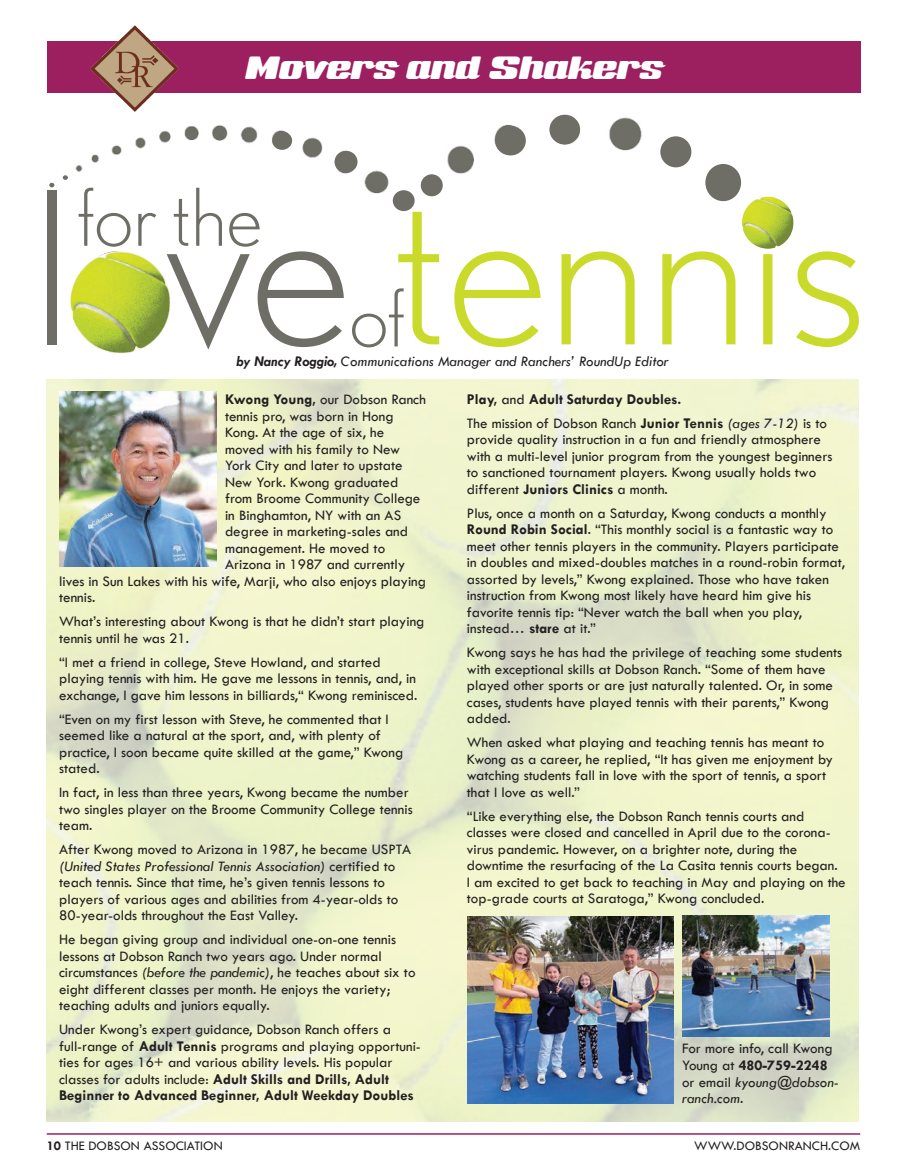
<style>
.page{position:relative;width:905px;height:1175px;background:#fff}
.page>*{position:absolute;margin:0;border:0;box-sizing:border-box;transform-origin:0 0}
.t1{font:300 225px "Nobel";color:#cada2b}
.t2{font:300 79.5px "Nobel";color:#6e6e66}
.t3{font:500 37.5px "Sneakers Script";color:#fff}
.t4{font:15px/16.5px "Tw Cen";color:#231f20}
.t5{font:700 15px/24px "Tw Cen";color:#231f20}
.t6{font:italic 15px "Tw Cen";color:#231f20}
.t7{font:13.5px "Tw Cen";color:#231f20}
.s1{color:#6e6e66}
.s2{color:#231f20}
.s3{font-weight:700}
.s4{font-weight:400}
.s5{font-weight:400;font-style:italic}
.s6{font-style:italic}
</style>
<div class="page">
<img style="left:46px;top:379px;width:813px;height:743px">
<div style="left:47px;top:41px;width:813px;height:51px;background:#9c1f5f"></div>
<img style="left:91px;top:25px;width:87px;height:75px">
<img style="left:682px;top:915px;width:147px;height:121px">
<img style="left:59px;top:391px;width:157px;height:176px">
<img style="left:51px;top:100px;width:689px;height:110px">
<div style="left:713px;top:175px;width:100px;height:80px;background:#fff"></div>
<div style="left:660px;top:131px;width:54px;height:52px;background:#fff"></div>
<div style="left:660px;top:136px;width:31px;height:31px;background:#6e6e66;border-radius:50%"></div>
<div style="left:705px;top:164px;width:36px;height:37px;background:#6e6e66;border-radius:50%"></div>
<img style="left:467px;top:916px;width:206px;height:187px">
<hr style="left:47px;top:1133px;width:813px;height:1px;background:#9c1f5f">
<img style="left:70px;top:251px;width:101px;height:103px">
<img style="left:742px;top:196px;width:51px;height:53px">
<div style="left:39px;top:179px;width:22px;height:11px;background:#fff"></div>
<div style="left:495px;top:126px;width:31px;height:29px;background:#6e6e66;border-radius:50%"></div>
<div style="left:549px;top:115px;width:31px;height:29px;background:#6e6e66;border-radius:50%"></div>
<div style="left:334px;top:151px;width:23px;height:22px;background:#6e6e66;border-radius:50%"></div>
<div style="left:407px;top:172px;width:41px;height:34px;background:#fff"></div>
<div style="left:421px;top:174px;width:22px;height:22px;background:#6e6e66;border-radius:50%"></div>
<div style="left:272px;top:131px;width:20px;height:19px;background:#6e6e66;border-radius:50%"></div>
<div style="left:378px;top:198px;width:31px;height:27px;background:#fff"></div>
<div style="left:393px;top:190px;width:21px;height:21px;background:#6e6e66;border-radius:50%"></div>
<svg style="left:49px;top:183px;width:5px;height:4px"></svg>
<div style="left:59px;top:173px;width:13px;height:10px;background:#fff"></div>
<svg style="left:63px;top:175px;width:5px;height:5px"></svg>
<p class="t3" style="left:245px;top:45px;width:419px">Movers and Shakers</p>
<p class="t1" style="left:33px;top:135px;width:836px"><span class="s1">l</span><span class="s2">o</span><span class="s1">ve</span> tennis</p>
<p class="t2" style="left:78px;top:172px;width:185px">for the</p>
<p class="t2" style="left:349px;top:272px;width:57px">of</p>
<p class="t6" style="left:237px;top:352px;width:434px"><span class="s3">by Nancy Roggio,</span> Communications Manager and Ranchers’ RoundUp Editor</p>
<p class="t5" style="left:467px;top:386px;width:361px">Play, <span class="s4">and</span> Adult Saturday Doubles.<br><span class="s4">The mission of Dobson Ranch</span> Junior Tennis <span class="s5">(ages 7-12)</span> <span class="s4">is to</span></p>
<p class="t4" style="left:467px;top:431px;width:367px">provide quality instruction in a fun and friendly atmosphere with a multi-level junior program from the youngest beginners to sanctioned tournament players. Kwong usually holds two different <span class="s3">Juniors Clinics</span> a month.</p>
<p class="t4" style="left:467px;top:505px;width:380px">Plus, once a month on a Saturday, Kwong conducts a monthly <span class="s3">Round Robin Social</span>. “This monthly social is a fantastic way to meet other tennis players in the community. Players participate in doubles and mixed-doubles matches in a round-robin format, assorted by levels,” Kwong explained. Those who have taken instruction from Kwong most likely have heard him give his favorite tennis tip: “Never watch the ball when you play, instead… <span class="s3">stare</span> at it.”</p>
<p class="t4" style="left:467px;top:644px;width:377px">Kwong says he has had the privilege of teaching some students with exceptional skills at Dobson Ranch. “Some of them have played other sports or are just naturally talented. Or, in some cases, students have played tennis with their parents,” Kwong added.</p>
<p class="t4" style="left:467px;top:734px;width:368px">When asked what playing and teaching tennis has meant to Kwong as a career, he replied, “It has given me enjoyment by watching students fall in love with the sport of tennis, a sport that I love as well.”</p>
<p class="t4" style="left:467px;top:808px;width:380px">“Like everything else, the Dobson Ranch tennis courts and classes were closed and cancelled in April due to the corona&shy;virus pandemic. However, on a brighter note, during the downtime the resurfacing of the La Casita tennis courts began.<br>I am excited to get back to teaching in May and playing on the top-grade courts at Saratoga,” Kwong concluded.</p>
<p class="t4" style="left:225px;top:391px;width:203px"><span class="s3">Kwong Young,</span> our Dobson Ranch</p>
<p class="t4" style="left:225px;top:407px;width:170px">tennis pro, was born in Hong</p>
<p class="t4" style="left:225px;top:424px;width:161px">Kong. At the age of six, he</p>
<p class="t4" style="left:225px;top:440px;width:177px">moved with his family to New</p>
<p class="t4" style="left:225px;top:457px;width:179px">York City and later to upstate</p>
<p class="t4" style="left:225px;top:473px;width:175px">New York. Kwong graduated</p>
<p class="t4" style="left:225px;top:490px;width:197px">from Broome Community College</p>
<p class="t4" style="left:225px;top:506px;width:178px">in Binghamton, NY with an AS</p>
<p class="t4" style="left:225px;top:523px;width:185px">degree in marketing-sales and</p>
<p class="t4" style="left:225px;top:539px;width:162px">management. He moved to</p>
<p class="t4" style="left:225px;top:556px;width:182px">Arizona in 1987 and currently</p>
<p class="t4" style="left:59px;top:572px;width:368px">lives in Sun Lakes with his wife, Marji, who also enjoys playing</p>
<p class="t4" style="left:59px;top:589px;width:38px">tennis.</p>
<p class="t4" style="left:59px;top:613px;width:367px">What’s interesting about Kwong is that he didn’t start playing tennis until he was 21.</p>
<p class="t4" style="left:59px;top:653px;width:359px">“I met a friend in college, Steve Howland, and started playing tennis with him. He gave me lessons in tennis, and, in exchange, I gave him lessons in billiards,“ Kwong reminisced.</p>
<p class="t4" style="left:59px;top:710px;width:345px">“Even on my first lesson with Steve, he commented that I seemed like a natural at the sport, and, with plenty of practice, I soon became quite skilled at the game,” Kwong stated.</p>
<p class="t4" style="left:59px;top:784px;width:355px">In fact, in less than three years, Kwong became the number two singles player on the Broome Community College tennis team.</p>
<p class="t4" style="left:59px;top:841px;width:353px">After Kwong moved to Arizona in 1987, he became USPTA <span class="s6">(United States Professional Tennis Association)</span> certified to teach tennis. Since that time, he’s given tennis lessons to players of various ages and abilities from 4-year-olds to 80-year-olds throughout the East Valley.</p>
<p class="t4" style="left:59px;top:931px;width:358px">He began giving group and individual one-on-one tennis lessons at Dobson Ranch two years ago. Under normal circumstances <span class="s6">(before the pandemic)</span>, he teaches about six to eight different classes per month. He enjoys the variety; teaching adults and juniors equally.</p>
<p class="t4" style="left:59px;top:1021px;width:363px">Under Kwong’s expert guidance, Dobson Ranch offers a full-range of <span class="s3">Adult Tennis</span> programs and playing opportuni&shy;ties for ages 16+ and various ability levels. His popular classes for adults include: <span class="s3">Adult Skills and Drills, Adult Beginner to Advanced Beginner, Adult Weekday Doubles</span></p>
<p class="t4" style="left:682px;top:1040px;width:158px">For more info, call Kwong<br>Young at <span class="s3">480-759-2248 </span>or email <span class="s6">kyoung@dobson&shy;ranch.com</span>.</p>
<p class="t7" style="left:47px;top:1137px;width:177px"><span class="s3">10</span> THE DOBSON ASSOCIATION</p>
<p class="t7" style="left:694px;top:1137px;width:167px">WWW.DOBSONRANCH.COM</p>
</div>
